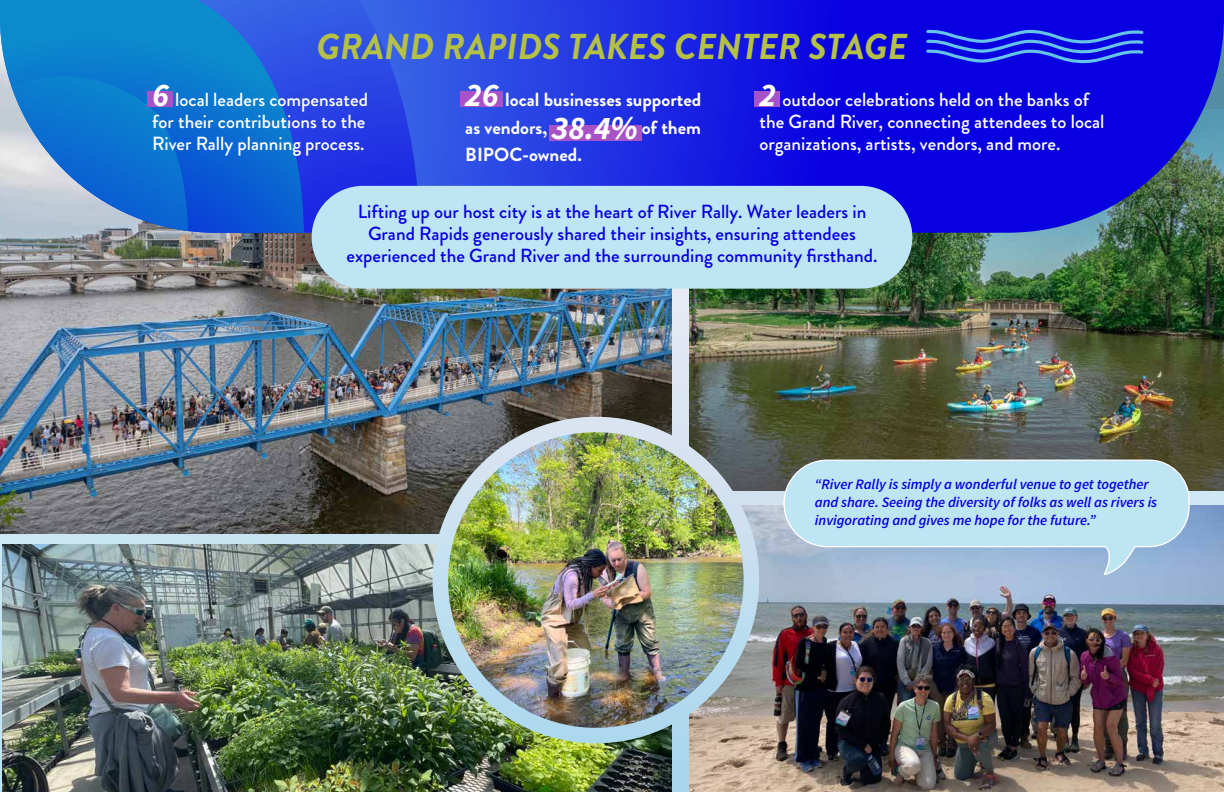
<style>
.page{position:relative;width:1224px;height:792px;background:#fff}
.page>*{position:absolute;margin:0;border:0;box-sizing:border-box;transform-origin:0 0}
.t1{font:italic 700 36px "Brandon Grotesque";color:#b5c144}
.t2{font:500 19px/22px "Brandon Grotesque";color:#fff}
.t3{font:500 19px/22px "Brandon Grotesque";color:#0900e1;text-align:center}
.t4{font:700 19px/27.7px "Brandon Grotesque";color:#fff;text-align:justify}
.t5{font:italic 600 14.5px/17.8px "Source Sans Pro";color:#0900e1}
.s1{font-family:"Source Sans Pro";font-weight:700;font-style:italic;font-size:33.1px}
.s2{font-family:"Source Sans Pro";font-style:italic;font-size:33.1px}
</style>
<div class="page">
<img style="left:689px;top:233px;width:535px;height:257px">
<img style="left:0;top:233px;width:672px;height:301px">
<img style="left:689px;top:505px;width:535px;height:287px">
<svg style="left:420px;top:0;width:804px;height:233px;background:#181eda"></svg>
<svg style="left:304px;top:0;width:116px;height:233px;background:#2a46e4"></svg>
<svg style="left:0;top:0;width:304px;height:233px;background:#1b77d2"></svg>
<svg style="left:12px;top:76px;width:176px;height:155px;background:#3f8ad1"></svg>
<div style="left:147px;top:92px;width:25px;height:15px;background:#a852c7"></div>
<div style="left:460px;top:92px;width:43px;height:15px;background:#a852c7"></div>
<div style="left:549px;top:125px;width:92px;height:16px;background:#a852c7"></div>
<div style="left:754px;top:92px;width:26px;height:15px;background:#a852c7"></div>
<svg style="left:925px;top:27px;width:220px;height:37px;background:#2032e3"></svg>
<div style="left:312px;top:186px;width:600px;height:103px;background:#bde5f4;border-radius:51px"></div>
<img style="left:2px;top:545px;width:670px;height:247px">
<img style="left:433px;top:417px;width:326px;height:326px">
<img style="left:448px;top:432px;width:296px;height:296px;border-radius:148px">
<svg style="left:783px;top:459px;width:407px;height:117px;background:#b4d7e8"></svg>
<h1 class="t1" style="left:317px;top:22px;width:592px">GRAND RAPIDS TAKES CENTER STAGE</h1>
<p class="t2" style="left:152px;top:88px;width:217px"><span class="s1">6</span> local leaders compensated for their contributions to the<br>River Rally planning process.</p>
<p class="t4" style="left:465px;top:85px;width:238px"><span class="s2">26</span> local businesses supported as vendors, <span class="s2">38.4%</span> of them BIPOC-owned.</p>
<p class="t2" style="left:760px;top:88px;width:346px"><span class="s1">2</span> outdoor celebrations held on the banks of the Grand River, connecting attendees to local organizations, artists, vendors, and more.</p>
<p class="t3" style="left:346px;top:201px;width:533px">Lifting up our host city is at the heart of River Rally. Water leaders in<br>Grand Rapids generously shared their insights, ensuring attendees experienced the Grand River and the surrounding community firsthand.</p>
<p class="t5" style="left:815px;top:476px;width:344px">“River Rally is simply a wonderful venue to get together and share. Seeing the diversity of folks as well as rivers is invigorating and gives me hope for the future.”</p>
</div>
